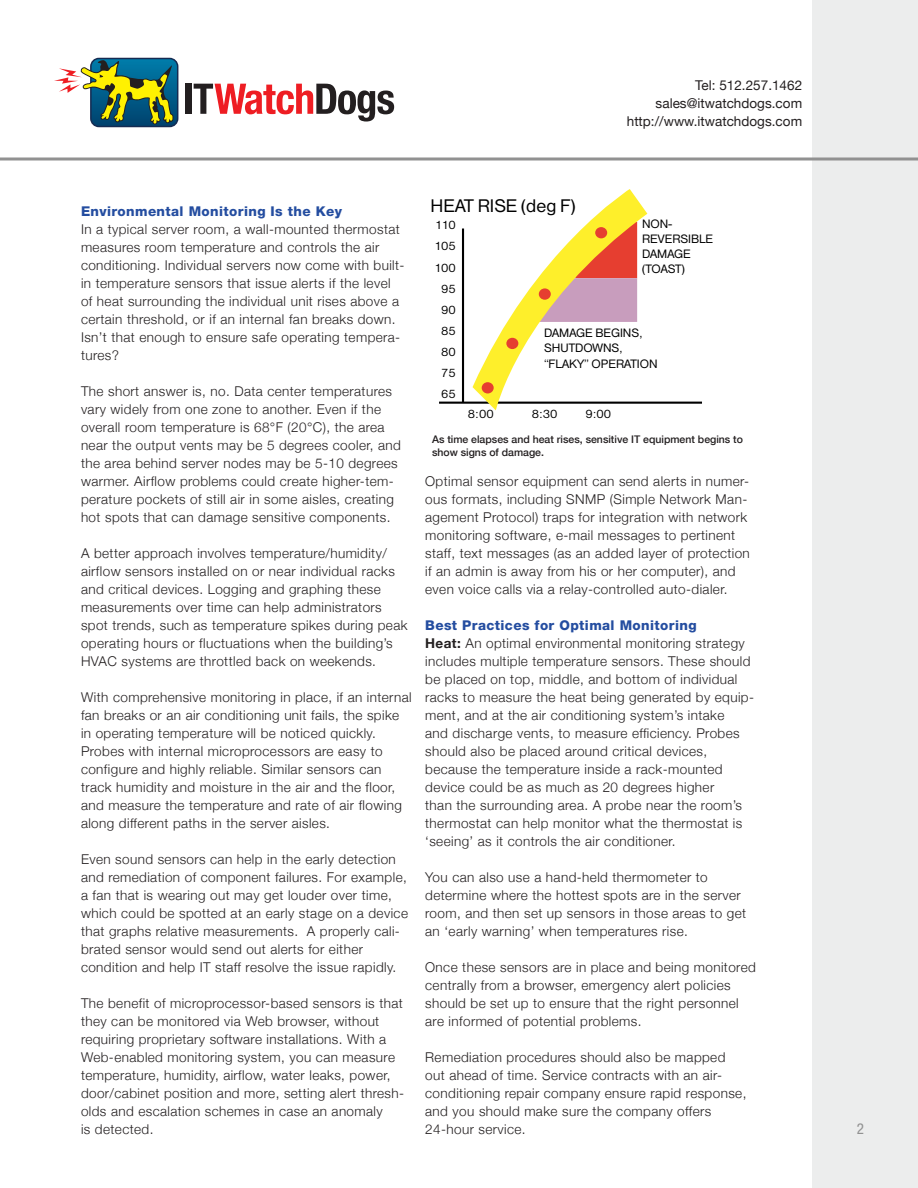
<style>
.page{position:relative;width:918px;height:1188px;background:#fff}
.page>*{position:absolute;margin:0;border:0;box-sizing:border-box;transform-origin:0 0}
.t1{font:19.05px "Helvetica Rmn";color:#000}
.t2{font:condensed 15px "Helvetica Neue";color:#919191}
.t3{font:300 13.5px/18px "Helvetica Neue";letter-spacing:.03em;color:#231f20}
.t4{font:800 13.5px "Helvetica Neue LT Std";letter-spacing:.03em;color:#244da0}
.t5{font:13.5px/18px "Helvetica Neue";color:#231f20;text-align:right}
.t6{font:12.75px/21.1px "Helvetica Rmn";color:#000}
.t7{font:500 10.5px/13.5px "Helvetica Neue";color:#231f20}
.s1{font-weight:700}
</style>
<div class="page">
<div style="left:812px;top:0;width:106px;height:1188px;background:#eceded"></div>
<hr style="left:0;top:158px;width:918px;height:2px;background:#919191">
<div style="left:186px;top:84px;width:6px;height:30px;background:#231f20"></div>
<svg style="left:194px;top:84px;width:200px;height:38px"></svg>
<div style="left:90px;top:58px;width:88px;height:69px;border:2px solid #152b52;border-radius:8px"></div>
<svg style="left:54px;top:59px;width:124px;height:67px"></svg>
<hr style="left:462px;top:229px;width:2px;height:174px;background:#000">
<hr style="left:439px;top:402px;width:263px;height:2px;background:#000">
<svg style="left:473px;top:189px;width:174px;height:221px"></svg>
<div style="left:595px;top:227px;width:12px;height:11px;background:#e63e30;border-radius:50%"></div>
<div style="left:539px;top:288px;width:12px;height:12px;background:#e63e30;border-radius:50%"></div>
<div style="left:506px;top:338px;width:12px;height:11px;background:#e63e30;border-radius:50%"></div>
<div style="left:482px;top:382px;width:12px;height:11px;background:#e63e30;border-radius:50%"></div>
<p class="t5" style="left:627px;top:76px;width:177px">Tel: 512.257.1462 sales@itwatchdogs.com http://www.itwatchdogs.com</p>
<p class="t4" style="left:81px;top:203px;width:263px">Environmental Monitoring Is the Key</p>
<p class="t3" style="left:81px;top:220px;width:325px">In a typical server room, a wall-mounted thermostat measures room temperature and controls the air conditioning. Individual servers now come with built&shy;in temperature sensors that issue alerts if the level of heat surrounding the individual unit rises above a certain threshold, or if an internal fan breaks down.<br>Isn’t that enough to ensure safe operating tempera&shy;tures?</p>
<p class="t3" style="left:81px;top:382px;width:321px">The short answer is, no. Data center temperatures vary widely from one zone to another. Even if the overall room temperature is 68°F (20°C), the area near the output vents may be 5 degrees cooler, and the area behind server nodes may be 5-10 degrees warmer. Airflow problems could create higher-tem&shy;perature pockets of still air in some aisles, creating hot spots that can damage sensitive components.</p>
<p class="t3" style="left:81px;top:544px;width:328px">A better approach involves temperature/humidity/ airflow sensors installed on or near individual racks and critical devices. Logging and graphing these measurements over time can help administrators spot trends, such as temperature spikes during peak operating hours or fluctuations when the building’s HVAC systems are throttled back on weekends.</p>
<p class="t3" style="left:81px;top:688px;width:332px">With comprehensive monitoring in place, if an internal fan breaks or an air conditioning unit fails, the spike in operating temperature will be noticed quickly.<br>Probes with internal microprocessors are easy to configure and highly reliable. Similar sensors can track humidity and moisture in the air and the floor, and measure the temperature and rate of air flowing along different paths in the server aisles.</p>
<p class="t3" style="left:81px;top:850px;width:329px">Even sound sensors can help in the early detection and remediation of component failures. For example, a fan that is wearing out may get louder over time, which could be spotted at an early stage on a device that graphs relative measurements. A properly cali&shy;brated sensor would send out alerts for either condition and help IT staff resolve the issue rapidly.</p>
<p class="t3" style="left:81px;top:994px;width:325px">The benefit of microprocessor-based sensors is that they can be monitored via Web browser, without requiring proprietary software installations. With a Web-enabled monitoring system, you can measure temperature, humidity, airflow, water leaks, power, door/cabinet position and more, setting alert thresh&shy;olds and escalation schemes in case an anomaly<br>is detected.</p>
<p class="t1" style="left:431px;top:194px;width:147px">HEAT RISE (deg F)</p>
<p class="t6" style="left:435px;top:214px;width:23px;text-align:center">110<br>105<br>100<br>95<br>90<br>85<br>80<br>75<br>65</p>
<p class="t6" style="left:642px;top:216px;width:73px;line-height:15.3px">NON-<br>REVERSIBLE<br>DAMAGE (TOAST)</p>
<p class="t6" style="left:544px;top:325px;width:115px;line-height:15.3px">DAMAGE BEGINS,<br>SHUTDOWNS, “FLAKY” OPERATION</p>
<p class="t6" style="left:468px;top:403px;width:27px">8:00</p>
<p class="t6" style="left:532px;top:403px;width:27px">8:30</p>
<p class="t6" style="left:586px;top:403px;width:27px">9:00</p>
<p class="t7" style="left:432px;top:432px;width:313px">As time elapses and heat rises, sensitive IT equipment begins to show signs of damage.</p>
<p class="t3" style="left:425px;top:472px;width:326px">Optimal sensor equipment can send alerts in numer&shy;ous formats, including SNMP (Simple Network Man&shy;agement Protocol) traps for integration with network monitoring software, e-mail messages to pertinent staff, text messages (as an added layer of protection if an admin is away from his or her computer), and even voice calls via a relay-controlled auto-dialer.</p>
<p class="t4" style="left:425px;top:617px;width:273px">Best Practices for Optimal Monitoring</p>
<p class="t3" style="left:425px;top:634px;width:330px"><span class="s1">Heat:</span> An optimal environmental monitoring strategy includes multiple temperature sensors. These should be placed on top, middle, and bottom of individual racks to measure the heat being generated by equip&shy;ment, and at the air conditioning system’s intake<br>and discharge vents, to measure efficiency. Probes should also be placed around critical devices, because the temperature inside a rack-mounted device could be as much as 20 degrees higher<br>than the surrounding area. A probe near the room’s thermostat can help monitor what the thermostat is ‘seeing’ as it controls the air conditioner.</p>
<p class="t3" style="left:425px;top:868px;width:322px">You can also use a hand-held thermometer to determine where the hottest spots are in the server room, and then set up sensors in those areas to get an ‘early warning’ when temperatures rise.</p>
<p class="t3" style="left:425px;top:958px;width:332px">Once these sensors are in place and being monitored centrally from a browser, emergency alert policies should be set up to ensure that the right personnel are informed of potential problems.</p>
<p class="t3" style="left:425px;top:1048px;width:323px">Remediation procedures should also be mapped out ahead of time. Service contracts with an air&shy;conditioning repair company ensure rapid response, and you should make sure the company offers 24-hour service.</p>
<p class="t2" style="left:857px;top:1120px;width:9px">2</p>
</div>
